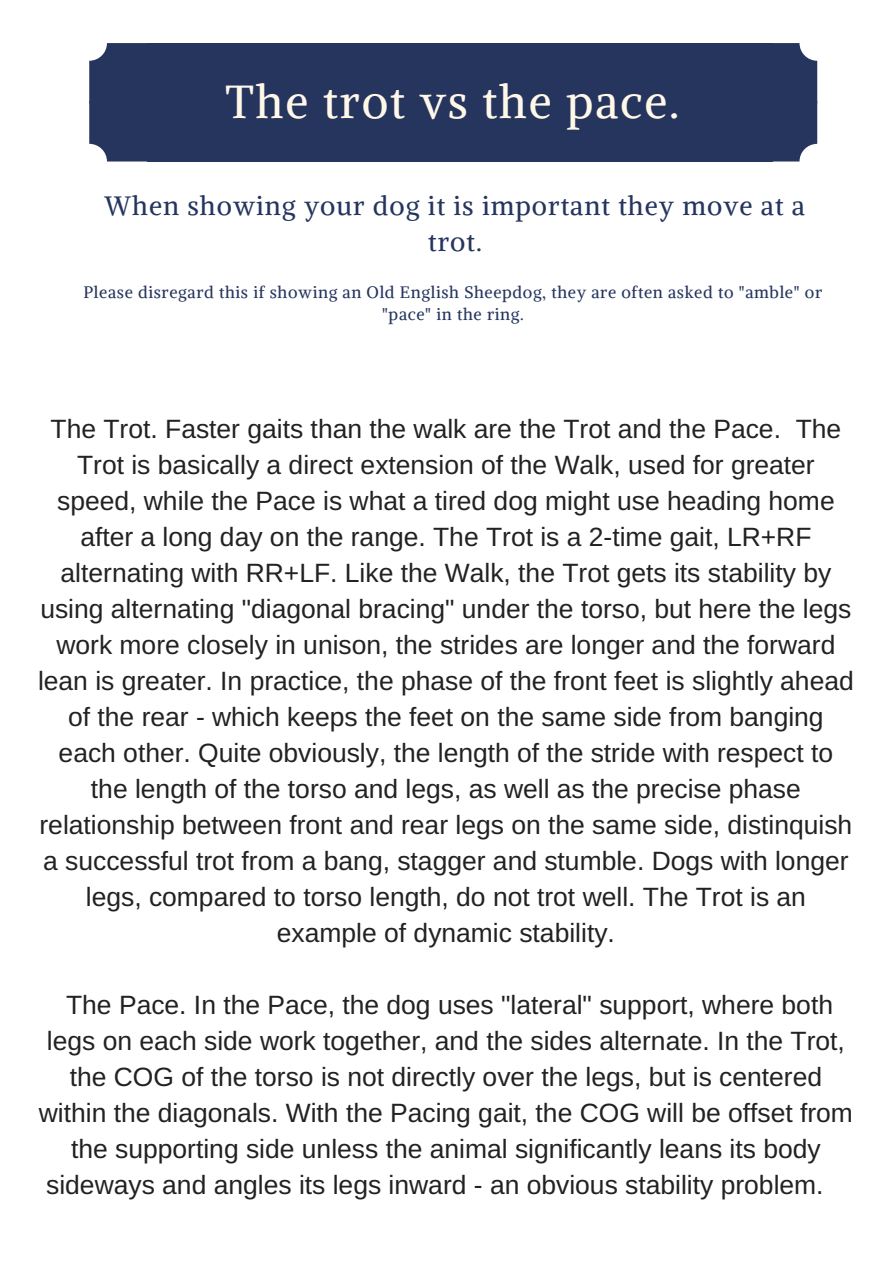
<style>
.page{position:relative;width:893px;height:1263px;background:#fff}
.page>*{position:absolute;margin:0;border:0;box-sizing:border-box;transform-origin:0 0}
.t1{font:46.35px "Alike";letter-spacing:.04em;color:#fff8e9}
.t2{font:26.4px/36px "Arimo";color:#222;text-align:center}
.t3{font:26.4px/36px "Alike";letter-spacing:.04em;color:#25355e;text-align:center}
.t4{font:16.5px/22.5px "Alike";letter-spacing:.04em;color:#25355e;text-align:center}
</style>
<div class="page">
<div style="left:148px;top:43px;width:625px;height:60px;background:#25355e"></div>
<svg style="left:89px;top:43px;width:59px;height:119px;background:#36446a"></svg>
<div style="left:148px;top:101px;width:625px;height:61px;background:#25355e"></div>
<svg style="left:773px;top:43px;width:44px;height:119px;background:#3a486d"></svg>
<h1 class="t1" style="left:225px;top:72px;width:455px">The trot vs the pace.</h1>
<p class="t3" style="left:105px;top:187px;width:701px">When showing your dog it is important they move at a trot.</p>
<p class="t4" style="left:84px;top:281px;width:740px">Please disregard this if showing an Old English Sheepdog, they are often asked to "amble" or "pace" in the ring.</p>
<p class="t2" style="left:38px;top:411px;width:817px">The Trot. Faster gaits than the walk are the Trot and the Pace. The Trot is basically a direct extension of the Walk, used for greater speed, while the Pace is what a tired dog might use heading home after a long day on the range. The Trot is a 2-time gait, LR+RF alternating with RR+LF. Like the Walk, the Trot gets its stability by using alternating "diagonal bracing" under the torso, but here the legs work more closely in unison, the strides are longer and the forward lean is greater. In practice, the phase of the front feet is slightly ahead of the rear - which keeps the feet on the same side from banging each other. Quite obviously, the length of the stride with respect to the length of the torso and legs, as well as the precise phase relationship between front and rear legs on the same side, distinquish a successful trot from a bang, stagger and stumble. Dogs with longer legs, compared to torso length, do not trot well. The Trot is an example of dynamic stability.</p>
<p class="t2" style="left:66px;top:987px;width:768px">The Pace. In the Pace, the dog uses "lateral" support, where both</p>
<p class="t2" style="left:47px;top:1023px;width:799px">legs on each side work together, and the sides alternate. In the Trot,</p>
<p class="t2" style="left:70px;top:1059px;width:754px">the COG of the torso is not directly over the legs, but is centered</p>
<p class="t2" style="left:39px;top:1095px;width:815px">within the diagonals. With the Pacing gait, the COG will be offset from</p>
<p class="t2" style="left:71px;top:1131px;width:751px">the supporting side unless the animal significantly leans its body</p>
<p class="t2" style="left:46px;top:1167px;width:778px">sideways and angles its legs inward - an obvious stability problem.</p>
</div>
